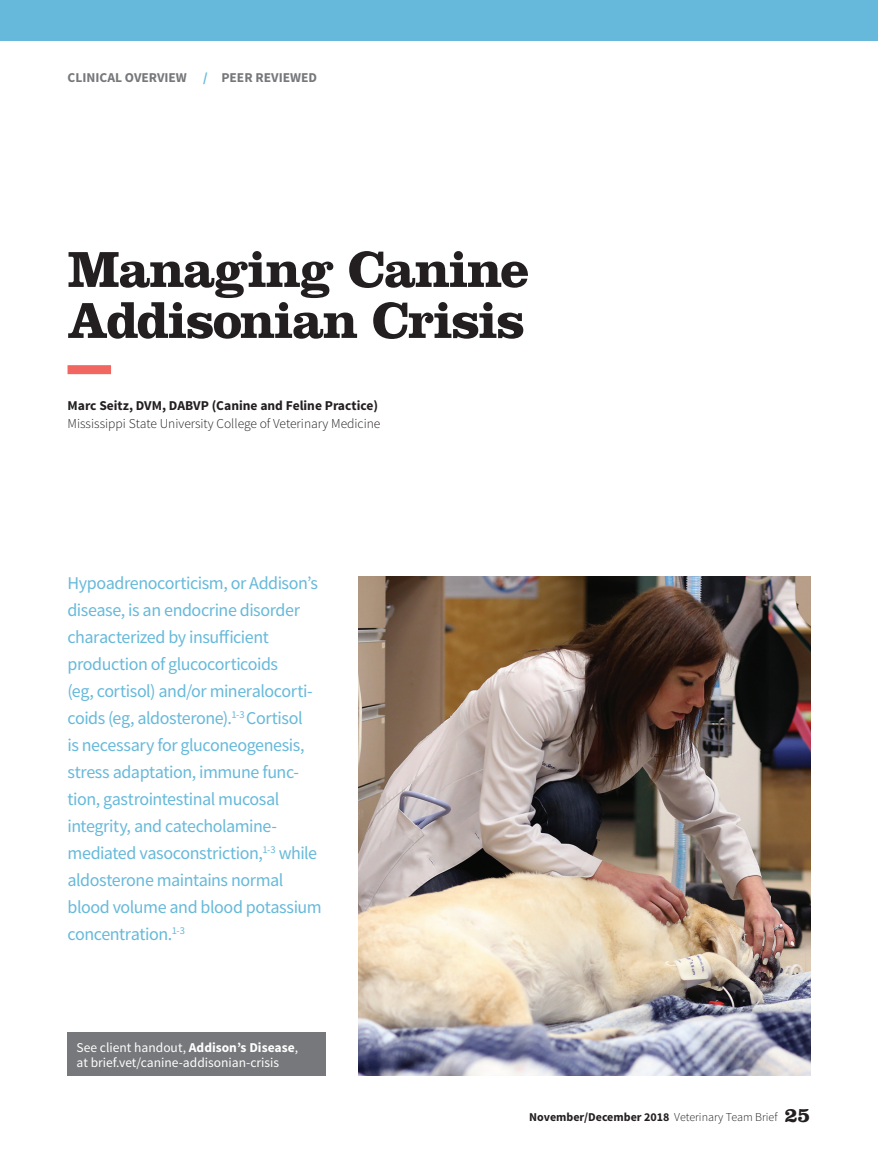
<style>
.page{position:relative;width:878px;height:1175px;background:#fff}
.page>*{position:absolute;margin:0;border:0;box-sizing:border-box;transform-origin:0 0}
.t1{font:700 52.5px/51px "Clarendon LT Std";letter-spacing:-.035em;color:#231f20}
.t2{font:18px/27px "Source Sans Pro";letter-spacing:-.025em;color:#66b9da}
.t3{font:13.5px/15px "Source Sans Pro";color:#fff}
.t4{font:300 13.5px "Source Sans Pro";color:#231f20}
.t5{font:700 13.5px "Source Sans Pro";color:#231f20}
.t6{font:700 13.5px "Source Sans Pro";color:#76787b}
.t7{font:700 12px "Source Sans Pro";color:#231f20}
.s1{color:#66b9da}
.s2{font-weight:700}
.s3{font-weight:300}
.s4{font-family:"Clarendon LT Std";font-size:21px}
</style>
<div class="page">
<div style="left:68px;top:365px;width:43px;height:9px;background:#f16661"></div>
<div style="left:0;top:0;width:878px;height:40px;background:#66b9da"></div>
<div style="left:68px;top:1032px;width:258px;height:44px;background:#76787b"></div>
<img style="left:358px;top:576px;width:452px;height:500px">
<p class="t6" style="left:68px;top:69px;width:251px">CLINICAL OVERVIEW <span class="s1">/</span> PEER REVIEWED</p>
<h1 class="t1" style="left:68px;top:243px;width:463px">Managing Canine<br>Addisonian Crisis</h1>
<p class="t5" style="left:68px;top:397px;width:312px">Marc Seitz, DVM, DABVP (Canine and Feline Practice)</p>
<p class="t4" style="left:68px;top:415px;width:314px">Mississippi State University College of Veterinary Medicine</p>
<p class="t2" style="left:67px;top:570px;width:256px">Hypoadrenocorticism, or Addison’s disease, is an endocrine disorder characterized by insufficient production of glucocorticoids<br>(eg, cortisol) and/or mineralocorti&shy;coids (eg, aldosterone).<sup>1-3</sup> Cortisol<br>is necessary for gluconeogenesis, stress adaptation, immune func&shy;tion, gastrointestinal mucosal integrity, and catecholamine&shy;mediated vasoconstriction,<sup>1-3</sup> while aldosterone maintains normal blood volume and blood potassium concentration.<sup>1-3</sup></p>
<p class="t3" style="left:76px;top:1040px;width:223px">See client handout, <span class="s2">Addison’s Disease</span>, at brief.vet/canine-addisonian-crisis</p>
<p class="t7" style="left:529px;top:1109px;width:283px">November/December 2018 <span class="s3">Veterinary Team Brief</span> <span class="s4">25</span></p>
</div>
